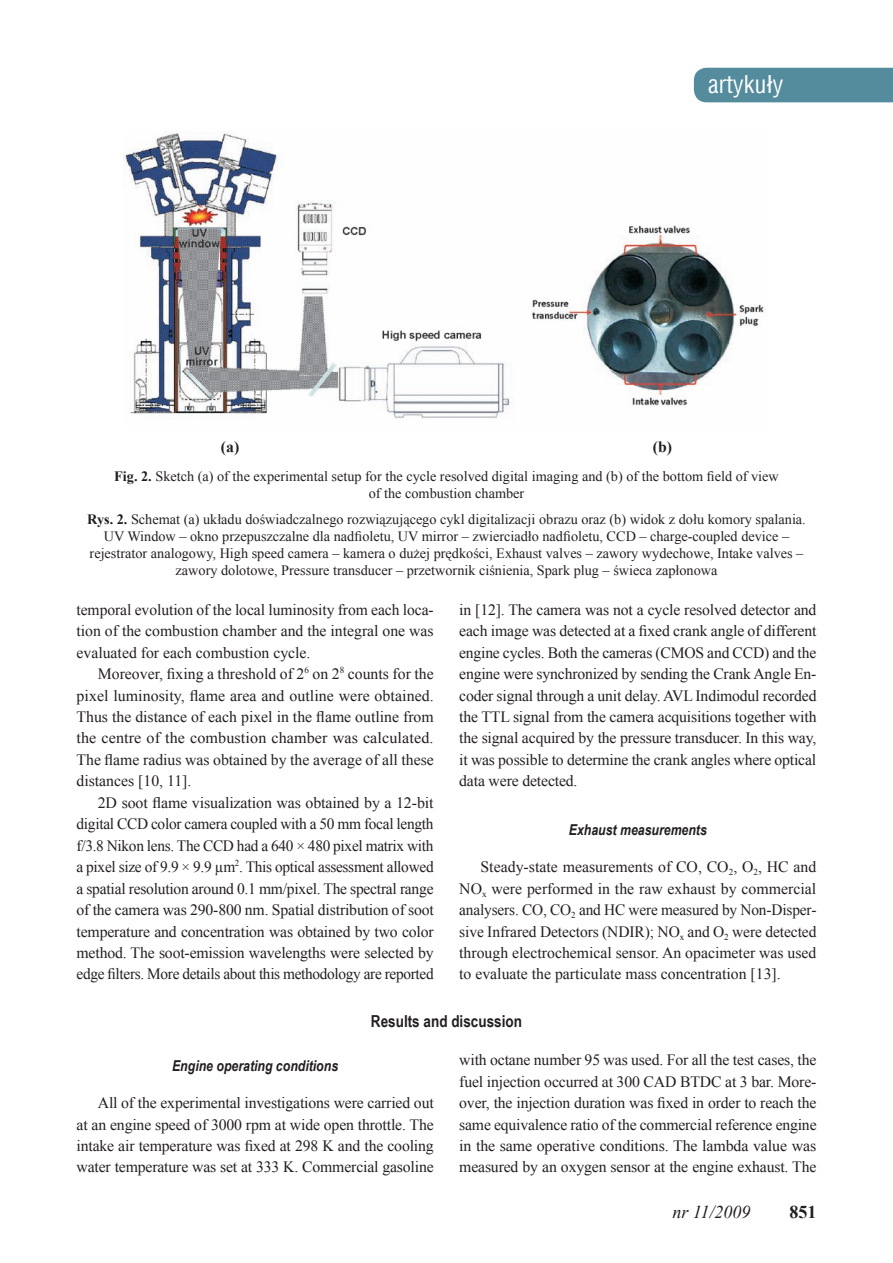
<style>
.page{position:relative;width:893px;height:1263px;background:#fff}
.page>*{position:absolute;margin:0;border:0;box-sizing:border-box;transform-origin:0 0}
.t1{font:24px "Switzerland Condensed";color:#fff}
.t2{font:italic 18px "Times New Roman";color:#231f20}
.t3{font:700 18px "Times New Roman";color:#231f20}
.t4{font:700 16.5px "Arial Narrow";color:#231f20}
.t5{font:15.75px/21.5px "Times New Roman";letter-spacing:-.01em;color:#231f20;text-align:justify}
.t6{font:700 15.75px "Times New Roman";color:#231f20}
.t7{font:italic 700 15px "Arial Narrow";color:#231f20}
.t8{font:14.25px/17.1px "Times New Roman";color:#231f20;text-align:center}
.s1{font-weight:700}
</style>
<div class="page">
<div style="left:694px;top:68px;width:199px;height:34px;background:#548c9e"></div>
<img style="left:123px;top:132px;width:641px;height:287px">
<h1 class="t1" style="left:708px;top:70px;width:77px">artykuły</h1>
<p class="t6" style="left:221px;top:436px;width:20px">(a)</p>
<p class="t6" style="left:653px;top:436px;width:21px">(b)</p>
<p class="t8" style="left:114px;top:468px;width:666px"><span class="s1">Fig. 2.</span> Sketch (a) of the experimental setup for the cycle resolved digital imaging and (b) of the bottom field of view of the combustion chamber</p>
<p class="t8" style="left:87px;top:510px;width:720px"><span class="s1">Rys. 2.</span> Schemat (a) układu doświadczalnego rozwiązującego cykl digitalizacji obrazu oraz (b) widok z dołu komory spalania.<br>UV Window – okno przepuszczalne dla nadfioletu, UV mirror – zwierciadło nadfioletu, CCD – charge-coupled device – rejestrator analogowy, High speed camera – kamera o dużej prędkości, Exhaust valves – zawory wydechowe, Intake valves – zawory dolotowe, Pressure transducer – przetwornik ciśnienia, Spark plug – świeca zapłonowa</p>
<p class="t5" style="left:77px;top:598px;width:359px">temporal evolution of the local luminosity from each loca&shy;tion of the combustion chamber and the integral one was evaluated for each combustion cycle.</p>
<p class="t5" style="left:77px;top:663px;width:359px;text-indent:21px">Moreover, fixing a threshold of 2<sup>6</sup> on 2<sup>8</sup> counts for the pixel luminosity, flame area and outline were obtained.<br>Thus the distance of each pixel in the flame outline from the centre of the combustion chamber was calculated.<br>The flame radius was obtained by the average of all these distances [10, 11].</p>
<p class="t5" style="left:77px;top:791px;width:359px;text-indent:21px">2D soot flame visualization was obtained by a 12-bit digital CCD color camera coupled with a 50 mm focal length f/3.8 Nikon lens. The CCD had a 640 × 480 pixel matrix with a pixel size of 9.9 × 9.9 µm<sup>2</sup>. This optical assessment allowed a spatial resolution around 0.1 mm/pixel. The spectral range of the camera was 290-800 nm. Spatial distribution of soot temperature and concentration was obtained by two color method. The soot-emission wavelengths were selected by edge filters. More details about this methodology are reported</p>
<p class="t5" style="left:459px;top:598px;width:359px">in [12]. The camera was not a cycle resolved detector and each image was detected at a fixed crank angle of different engine cycles. Both the cameras (CMOS and CCD) and the engine were synchronized by sending the Crank Angle En&shy;coder signal through a unit delay. AVL Indimodul recorded the TTL signal from the camera acquisitions together with the signal acquired by the pressure transducer. In this way, it was possible to determine the crank angles where optical data were detected.</p>
<p class="t7" style="left:569px;top:819px;width:140px">Exhaust measurements</p>
<p class="t5" style="left:459px;top:856px;width:359px;text-indent:21px">Steady-state measurements of CO, CO<sub>2</sub>, O<sub>2</sub>, HC and NO<sub>x</sub> were performed in the raw exhaust by commercial analysers. CO, CO<sub>2</sub> and HC were measured by Non-Disper&shy;sive Infrared Detectors (NDIR); NO<sub>x</sub> and O<sub>2</sub> were detected through electrochemical sensor. An opacimeter was used to evaluate the particulate mass concentration [13].</p>
<p class="t4" style="left:371px;top:1008px;width:153px">Results and discussion</p>
<p class="t7" style="left:172px;top:1054px;width:168px">Engine operating conditions</p>
<p class="t5" style="left:77px;top:1092px;width:359px;text-indent:21px">All of the experimental investigations were carried out at an engine speed of 3000 rpm at wide open throttle. The intake air temperature was fixed at 298 K and the cooling water temperature was set at 333 K. Commercial gasoline</p>
<p class="t5" style="left:459px;top:1049px;width:359px">with octane number 95 was used. For all the test cases, the fuel injection occurred at 300 CAD BTDC at 3 bar. More&shy;over, the injection duration was fixed in order to reach the same equivalence ratio of the commercial reference engine in the same operative conditions. The lambda value was measured by an oxygen sensor at the engine exhaust. The</p>
<p class="t2" style="left:672px;top:1200px;width:80px">nr 11/2009</p>
<p class="t3" style="left:789px;top:1199px;width:28px">851</p>
</div>
